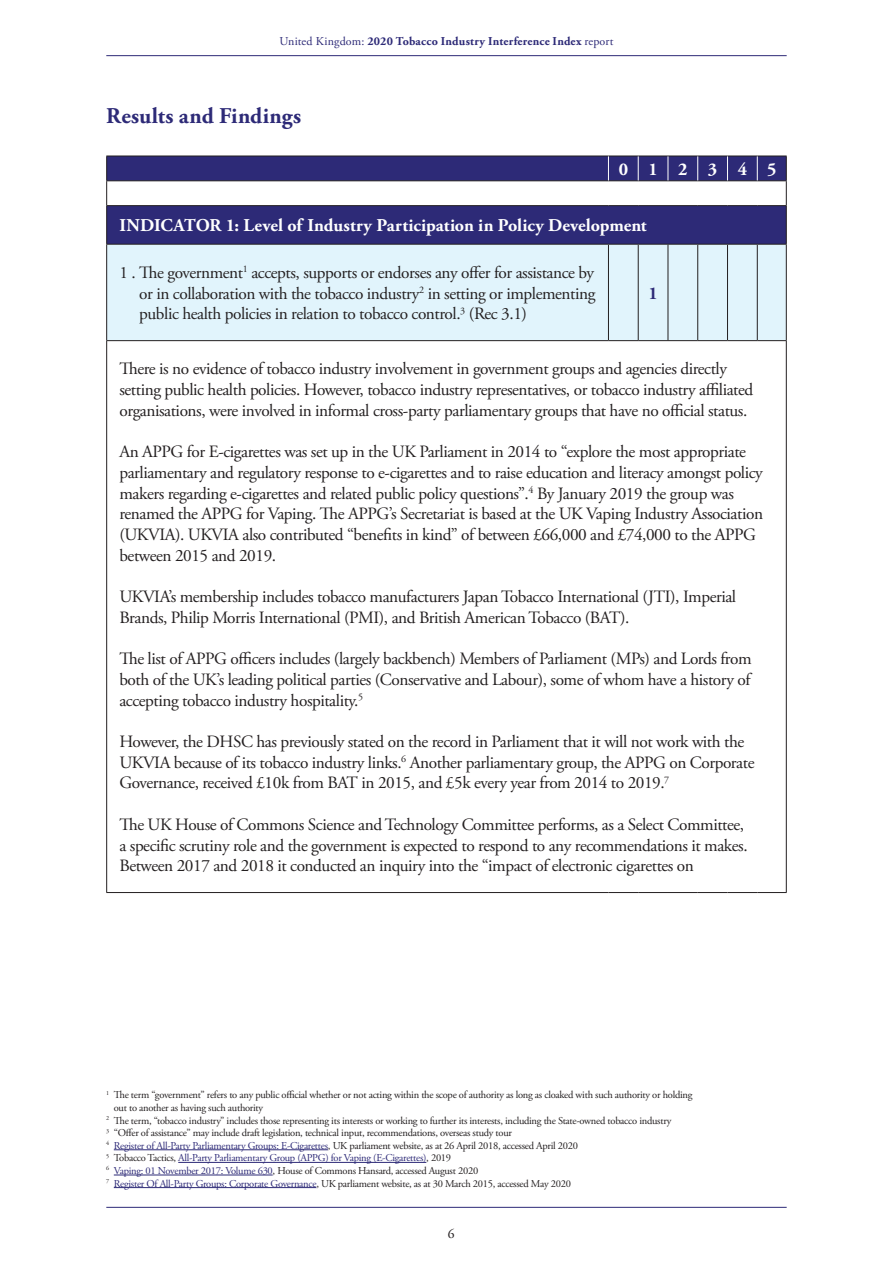
<style>
.page{position:relative;width:893px;height:1263px;background:#fff}
.page>*{position:absolute;margin:0;border:0;box-sizing:border-box;transform-origin:0 0}
.t1{font:700 22.5px "Adobe Garamond Pro";letter-spacing:.015em;color:#2d2a77}
.t2{font:700 18px "Adobe Garamond Pro";letter-spacing:-.005em;color:#fff}
.t3{font:700 18px "Adobe Garamond Pro";color:#2d2a77}
.t4{font:17.25px/20.7px "Adobe Garamond Pro";letter-spacing:-.025em;color:#231f20}
.t5{font:13.5px "Adobe Garamond Pro";color:#231f20}
.t6{font:700 12px "Adobe Garamond Pro";letter-spacing:.02em;color:#2d2a77}
.t7{font:10.5px/12.6px "Adobe Garamond Pro";letter-spacing:-.025em;color:#231f20}
.t8{font:10.5px "Adobe Garamond Pro";letter-spacing:-.025em;color:#2d2a77}
.s1{font-weight:400}
.s2{color:#2d2a77}
.s3{color:#231f20}
</style>
<div class="page">
<hr style="left:106px;top:55px;width:681px;height:1px;background:#2d2a77">
<hr style="left:106px;top:1207px;width:681px;height:1px;background:#2d2a77">
<svg style="left:107px;top:157px;width:679px;height:87px;fill:#2d2a77"></svg>
<div style="left:107px;top:245px;width:679px;height:95px;background:#e1f4fc"></div>
<hr style="left:106px;top:156px;width:502px;height:1px;background:#231f20">
<hr style="left:608px;top:156px;width:30px;height:1px;background:#231f20">
<hr style="left:638px;top:156px;width:30px;height:1px;background:#231f20">
<hr style="left:668px;top:156px;width:30px;height:1px;background:#231f20">
<hr style="left:727px;top:156px;width:30px;height:1px;background:#231f20">
<hr style="left:757px;top:156px;width:30px;height:1px;background:#231f20">
<hr style="left:106px;top:180px;width:502px;height:1px;background:#231f20">
<svg style="left:106px;top:156px;width:1px;height:49px"></svg>
<hr style="left:608px;top:180px;width:30px;height:1px;background:#231f20">
<hr style="left:638px;top:180px;width:30px;height:1px;background:#231f20">
<hr style="left:668px;top:180px;width:30px;height:1px;background:#231f20">
<hr style="left:727px;top:180px;width:30px;height:1px;background:#231f20">
<hr style="left:757px;top:180px;width:30px;height:1px;background:#231f20">
<svg style="left:786px;top:156px;width:1px;height:49px"></svg>
<hr style="left:106px;top:205px;width:502px;height:1px;background:#231f20">
<hr style="left:106px;top:206px;width:1px;height:38px;background:#231f20">
<hr style="left:608px;top:205px;width:30px;height:1px;background:#231f20">
<hr style="left:638px;top:205px;width:30px;height:1px;background:#231f20">
<hr style="left:668px;top:205px;width:30px;height:1px;background:#231f20">
<svg style="left:698px;top:205px;width:29px;height:1px"></svg>
<hr style="left:727px;top:205px;width:30px;height:1px;background:#231f20">
<hr style="left:757px;top:205px;width:30px;height:1px;background:#231f20">
<hr style="left:786px;top:206px;width:1px;height:38px;background:#231f20">
<hr style="left:106px;top:244px;width:502px;height:1px;background:#231f20">
<hr style="left:106px;top:245px;width:1px;height:95px;background:#231f20">
<hr style="left:608px;top:244px;width:30px;height:1px;background:#231f20">
<hr style="left:608px;top:245px;width:1px;height:95px;background:#231f20">
<hr style="left:638px;top:244px;width:30px;height:1px;background:#231f20">
<hr style="left:638px;top:245px;width:1px;height:95px;background:#231f20">
<hr style="left:668px;top:244px;width:30px;height:1px;background:#231f20">
<hr style="left:668px;top:245px;width:1px;height:95px;background:#231f20">
<svg style="left:698px;top:244px;width:29px;height:1px"></svg>
<hr style="left:697px;top:245px;width:1px;height:95px;background:#231f20">
<hr style="left:727px;top:244px;width:30px;height:1px;background:#231f20">
<hr style="left:727px;top:245px;width:1px;height:95px;background:#231f20">
<hr style="left:757px;top:244px;width:30px;height:1px;background:#231f20">
<hr style="left:757px;top:245px;width:1px;height:95px;background:#231f20">
<hr style="left:786px;top:245px;width:1px;height:95px;background:#231f20">
<hr style="left:106px;top:340px;width:502px;height:1px;background:#231f20">
<hr style="left:106px;top:341px;width:1px;height:551px;background:#231f20">
<hr style="left:608px;top:340px;width:30px;height:1px;background:#231f20">
<hr style="left:638px;top:340px;width:30px;height:1px;background:#231f20">
<hr style="left:668px;top:340px;width:30px;height:1px;background:#231f20">
<svg style="left:698px;top:340px;width:29px;height:1px"></svg>
<hr style="left:727px;top:340px;width:30px;height:1px;background:#231f20">
<hr style="left:757px;top:340px;width:30px;height:1px;background:#231f20">
<hr style="left:786px;top:341px;width:1px;height:551px;background:#231f20">
<hr style="left:106px;top:892px;width:502px;height:1px;background:#231f20">
<hr style="left:608px;top:892px;width:30px;height:1px;background:#231f20">
<hr style="left:638px;top:892px;width:30px;height:1px;background:#231f20">
<hr style="left:668px;top:892px;width:30px;height:1px;background:#231f20">
<svg style="left:698px;top:892px;width:29px;height:1px"></svg>
<hr style="left:727px;top:892px;width:30px;height:1px;background:#231f20">
<hr style="left:757px;top:892px;width:30px;height:1px;background:#231f20">
<svg style="left:608px;top:156px;width:1px;height:24px"></svg>
<svg style="left:638px;top:156px;width:1px;height:24px"></svg>
<svg style="left:668px;top:156px;width:1px;height:24px"></svg>
<svg style="left:697px;top:156px;width:31px;height:25px"></svg>
<svg style="left:757px;top:156px;width:1px;height:24px"></svg>
<hr style="left:114px;top:1149px;width:214px;height:1px;background:#2d2a77">
<hr style="left:178px;top:1162px;width:248px;height:1px;background:#2d2a77">
<hr style="left:114px;top:1175px;width:159px;height:1px;background:#2d2a77">
<hr style="left:114px;top:1187px;width:202px;height:1px;background:#2d2a77">
<p class="t6" style="left:279px;top:34px;width:335px"><span class="s1">United Kingdom:</span> 2020 Tobacco Industry Interference Index <span class="s1">report</span></p>
<p class="t1" style="left:106px;top:102px;width:196px">Results and Findings</p>
<p class="t2" style="left:619px;top:159px;width:11px">0</p>
<p class="t2" style="left:648px;top:159px;width:11px">1</p>
<p class="t2" style="left:678px;top:159px;width:11px">2</p>
<p class="t2" style="left:708px;top:159px;width:11px">3</p>
<p class="t2" style="left:738px;top:159px;width:11px">4</p>
<p class="t2" style="left:767px;top:159px;width:11px">5</p>
<p class="t2" style="left:119px;top:215px;width:529px">INDICATOR 1: Level of Industry Participation in Policy Development</p>
<p class="t4" style="left:139px;top:263px;width:458px;text-align:justify;text-indent:-20px">1 . The government<sup>1</sup> accepts, supports or endorses any offer for assistance by or in collaboration with the tobacco industry<sup>2</sup> in setting or implementing public health policies in relation to tobacco control.<sup>3</sup> (Rec 3.1)</p>
<p class="t3" style="left:648px;top:283px;width:11px">1</p>
<p class="t4" style="left:119px;top:359px;width:635px">There is no evidence of tobacco industry involvement in government groups and agencies directly setting public health policies. However, tobacco industry representatives, or tobacco industry affiliated organisations, were involved in informal cross-party parliamentary groups that have no official status.</p>
<p class="t4" style="left:119px;top:442px;width:645px">An APPG for E-cigarettes was set up in the UK Parliament in 2014 to “explore the most appropriate parliamentary and regulatory response to e-cigarettes and to raise education and literacy amongst policy makers regarding e-cigarettes and related public policy questions”.<sup>4</sup> By January 2019 the group was renamed the APPG for Vaping. The APPG’s Secretariat is based at the UK Vaping Industry Association (UKVIA). UKVIA also contributed “benefits in kind” of between £66,000 and £74,000 to the APPG between 2015 and 2019.</p>
<p class="t4" style="left:119px;top:587px;width:618px">UKVIA’s membership includes tobacco manufacturers Japan Tobacco International (JTI), Imperial<br>Brands, Philip Morris International (PMI), and British American Tobacco (BAT).</p>
<p class="t4" style="left:119px;top:649px;width:634px;text-align:justify">The list of APPG officers includes (largely backbench) Members of Parliament (MPs) and Lords from both of the UK’s leading political parties (Conservative and Labour), some of whom have a history of accepting tobacco industry hospitality.<sup>5</sup></p>
<p class="t4" style="left:119px;top:732px;width:637px">However, the DHSC has previously stated on the record in Parliament that it will not work with the<br>UKVIA because of its tobacco industry links.<sup>6</sup> Another parliamentary group, the APPG on Corporate<br>Governance, received £10k from BAT in 2015, and £5k every year from 2014 to 2019.<sup>7</sup></p>
<p class="t4" style="left:119px;top:815px;width:630px">The UK House of Commons Science and Technology Committee performs, as a Select Committee, a specific scrutiny role and the government is expected to respond to any recommendations it makes.<br>Between 2017 and 2018 it conducted an inquiry into the “impact of electronic cigarettes on</p>
<p class="t7" style="left:114px;top:1089px;width:580px;text-indent:-8px"><sup>1</sup> The term “government” refers to any public official whether or not acting within the scope of authority as long as cloaked with such authority or holding out to another as having such authority</p>
<p class="t7" style="left:106px;top:1114px;width:567px"><sup>2</sup> The term, “tobacco industry” includes those representing its interests or working to further its interests, including the State-owned tobacco industry</p>
<p class="t7" style="left:106px;top:1127px;width:407px"><sup>3</sup> “Offer of assistance” may include draft legislation, technical input, recommendations, overseas study tour</p>
<p class="t7" style="left:106px;top:1139px;width:473px"><sup>4</sup> <span class="s2">Register of All-Party Parliamentary Groups: E-Cigarettes</span>, UK parliament website, as at 26 April 2018, accessed April 2020</p>
<p class="t8" style="left:106px;top:1152px;width:346px"><sup>5</sup> <span class="s3">Tobacco Tactics,</span> All-Party Parliamentary Group (APPG) for Vaping (E-Cigarettes)<span class="s3">, 2019</span></p>
<p class="t7" style="left:106px;top:1165px;width:373px"><sup>6</sup> <span class="s2">Vaping: 01 November 2017: Volume 630</span>, House of Commons Hansard, accessed August 2020</p>
<p class="t7" style="left:106px;top:1177px;width:466px"><sup>7</sup> <span class="s2">Register Of All-Party Groups: Corporate Governance</span>, UK parliament website, as at 30 March 2015, accessed May 2020</p>
<p class="t5" style="left:448px;top:1225px;width:8px">6</p>
</div>
